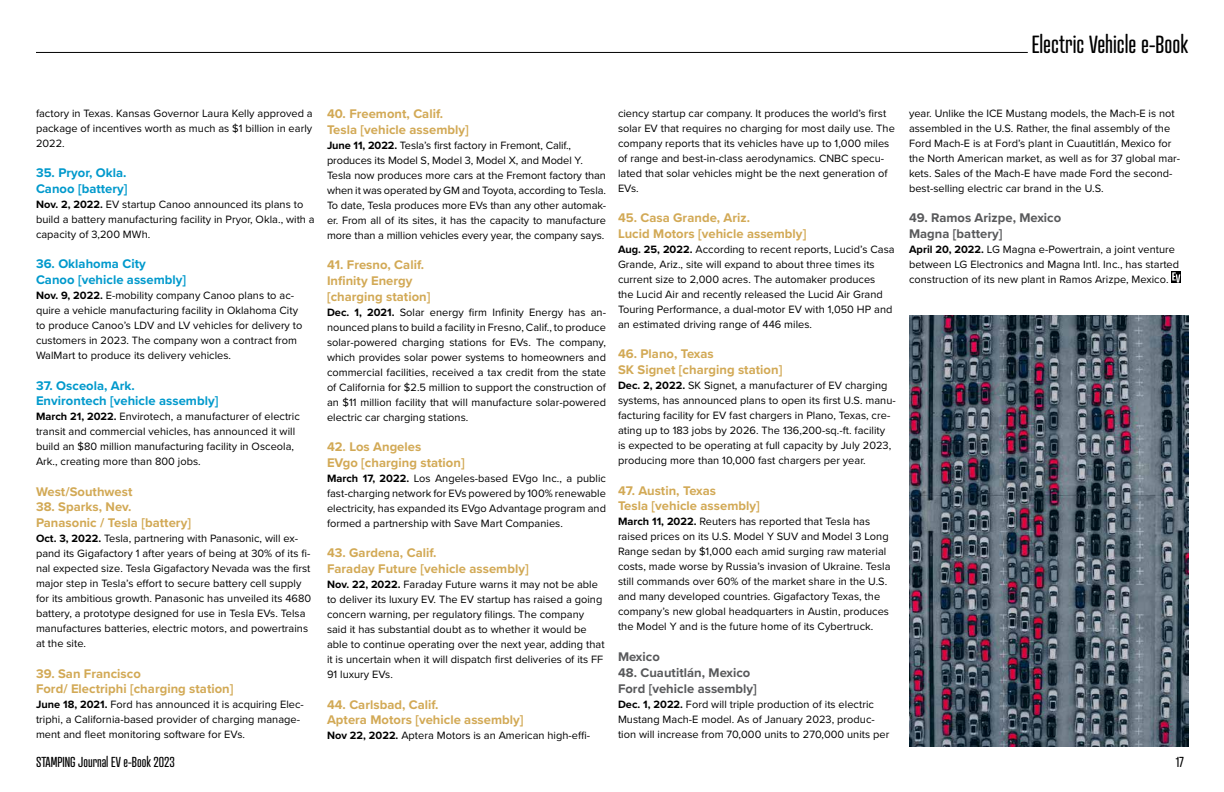
<style>
.page{position:relative;width:1224px;height:792px;background:#fff}
.page>*{position:absolute;margin:0;border:0;box-sizing:border-box;transform-origin:0 0}
.t1{font:24px "Atrament";color:#000}
.t2{font:14px "Atrament";color:#000}
.t3{font:700 13px/15.6px "Proxima Nova";letter-spacing:.005em;color:#d2a955}
.t4{font:700 13px/15.6px "Proxima Nova";letter-spacing:.005em;color:#09c}
.t5{font:700 13px/15.6px "Proxima Nova";letter-spacing:.005em;color:#58595b}
.t6{font:11px/15px "Proxima Nova";letter-spacing:.005em;color:#000}
.s1{font-weight:700}
</style>
<div class="page">
<hr style="left:36px;top:52px;width:992px;height:1px;background:#000">
<div style="left:1171px;top:272px;width:10px;height:11px;background:#000"></div>
<svg style="left:1172px;top:272px;width:8px;height:11px"></svg>
<img style="left:909px;top:315px;width:280px;height:432px">
<h1 class="t1" style="left:1032px;top:30px;width:158px">Electric Vehicle e-Book</h1>
<p class="t6" style="left:36px;top:105px;width:278px;text-align:justify">factory in Texas. Kansas Governor Laura Kelly approved a package of incentives worth as much as $1 billion in early 2022.</p>
<p class="t4" style="left:36px;top:165px;width:93px">35. Pryor, Okla.<br>Canoo [battery]</p>
<p class="t6" style="left:36px;top:196px;width:280px"><span class="s1">Nov. 2, 2022.</span> EV startup Canoo announced its plans to build a battery manufacturing facility in Pryor, Okla., with a capacity of 3,200 MWh.</p>
<p class="t4" style="left:36px;top:256px;width:152px">36. Oklahoma City<br>Canoo [vehicle assembly]</p>
<p class="t6" style="left:36px;top:287px;width:268px"><span class="s1">Nov. 9, 2022.</span> E-mobility company Canoo plans to ac&shy;quire a vehicle manufacturing facility in Oklahoma City to produce Canoo’s LDV and LV vehicles for delivery to customers in 2023. The company won a contract from WalMart to produce its delivery vehicles.</p>
<p class="t4" style="left:36px;top:377px;width:184px">37. Osceola, Ark.<br>Environtech [vehicle assembly]</p>
<p class="t6" style="left:36px;top:409px;width:265px"><span class="s1">March 21, 2022.</span> Envirotech, a manufacturer of electric transit and commercial vehicles, has announced it will build an $80 million manufacturing facility in Osceola, Ark., creating more than 800 jobs.</p>
<p class="t3" style="left:36px;top:483px;width:98px">West/Southwest</p>
<p class="t3" style="left:36px;top:499px;width:157px">38. Sparks, Nev.<br>Panasonic / Tesla [battery]</p>
<p class="t6" style="left:36px;top:530px;width:277px"><span class="s1">Oct. 3, 2022.</span> Tesla, partnering with Panasonic, will ex&shy;pand its Gigafactory 1 after years of being at 30% of its fi&shy;nal expected size. Tesla Gigafactory Nevada was the first major step in Tesla’s effort to secure battery cell supply for its ambitious growth. Panasonic has unveiled its 4680 battery, a prototype designed for use in Tesla EVs. Telsa manufactures batteries, electric motors, and powertrains at the site.</p>
<p class="t3" style="left:36px;top:665px;width:199px">39. San Francisco<br>Ford/ Electriphi [charging station]</p>
<p class="t6" style="left:36px;top:697px;width:269px"><span class="s1">June 18, 2021.</span> Ford has announced it is acquiring Elec&shy;triphi, a California-based provider of charging manage&shy;ment and fleet monitoring software for EVs.</p>
<p class="t3" style="left:327px;top:106px;width:143px">40. Freemont, Calif.<br>Tesla [vehicle assembly]</p>
<p class="t6" style="left:327px;top:137px;width:281px"><span class="s1">June 11, 2022.</span> Tesla’s first factory in Fremont, Calif., produces its Model S, Model 3, Model X, and Model Y.<br>Tesla now produces more cars at the Fremont factory than when it was operated by GM and Toyota, according to Tesla.<br>To date, Tesla produces more EVs than any other automak&shy;er. From all of its sites, it has the capacity to manufacture more than a million vehicles every year, the company says.</p>
<p class="t3" style="left:327px;top:257px;width:105px">41. Fresno, Calif.<br>Infinity Energy [charging station]</p>
<p class="t6" style="left:327px;top:304px;width:281px;text-align:justify"><span class="s1">Dec. 1, 2021.</span> Solar energy firm Infinity Energy has an&shy;nounced plans to build a facility in Fresno, Calif., to produce solar-powered charging stations for EVs. The company, which provides solar power systems to homeowners and commercial facilities, received a tax credit from the state of California for $2.5 million to support the construction of an $11 million facility that will manufacture solar-powered electric car charging stations.</p>
<p class="t3" style="left:327px;top:439px;width:139px">42. Los Angeles<br>EVgo [charging station]</p>
<p class="t6" style="left:327px;top:470px;width:281px;text-align:justify"><span class="s1">March 17, 2022.</span> Los Angeles-based EVgo Inc., a public fast-charging network for EVs powered by 100% renewable electricity, has expanded its EVgo Advantage program and formed a partnership with Save Mart Companies.</p>
<p class="t3" style="left:327px;top:545px;width:203px">43. Gardena, Calif.<br>Faraday Future [vehicle assembly]</p>
<p class="t6" style="left:327px;top:576px;width:279px"><span class="s1">Nov. 22, 2022.</span> Faraday Future warns it may not be able to deliver its luxury EV. The EV startup has raised a going concern warning, per regulatory filings. The company said it has substantial doubt as to whether it would be able to continue operating over the next year, adding that it is uncertain when it will dispatch first deliveries of its FF 91 luxury EVs.</p>
<p class="t3" style="left:327px;top:696px;width:198px">44. Carlsbad, Calif.<br>Aptera Motors [vehicle assembly]</p>
<p class="t6" style="left:327px;top:728px;width:265px"><span class="s1">Nov 22, 2022.</span> Aptera Motors is an American high-effi-</p>
<p class="t6" style="left:618px;top:105px;width:278px">ciency startup car company. It produces the world’s first solar EV that requires no charging for most daily use. The company reports that its vehicles have up to 1,000 miles of range and best-in-class aerodynamics. CNBC specu&shy;lated that solar vehicles might be the next generation of EVs.</p>
<p class="t3" style="left:618px;top:210px;width:190px">45. Casa Grande, Ariz.<br>Lucid Motors [vehicle assembly]</p>
<p class="t6" style="left:618px;top:241px;width:278px"><span class="s1">Aug. 25, 2022.</span> According to recent reports, Lucid’s Casa Grande, Ariz., site will expand to about three times its current size to 2,000 acres. The automaker produces<br>the Lucid Air and recently released the Lucid Air Grand Touring Performance, a dual-motor EV with 1,050 HP and an estimated driving range of 446 miles.</p>
<p class="t3" style="left:618px;top:346px;width:166px">46. Plano, Texas<br>SK Signet [charging station]</p>
<p class="t6" style="left:618px;top:377px;width:279px"><span class="s1">Dec. 2, 2022.</span> SK Signet, a manufacturer of EV charging systems, has announced plans to open its first U.S. manu&shy;facturing facility for EV fast chargers in Plano, Texas, cre&shy;ating up to 183 jobs by 2026. The 136,200-sq.-ft. facility<br>is expected to be operating at full capacity by July 2023, producing more than 10,000 fast chargers per year.</p>
<p class="t3" style="left:618px;top:482px;width:143px">47. Austin, Texas<br>Tesla [vehicle assembly]</p>
<p class="t6" style="left:618px;top:514px;width:274px"><span class="s1">March 11, 2022.</span> Reuters has reported that Tesla has raised prices on its U.S. Model Y SUV and Model 3 Long Range sedan by $1,000 each amid surging raw material costs, made worse by Russia’s invasion of Ukraine. Tesla still commands over 60% of the market share in the U.S. and many developed countries. Gigafactory Texas, the company’s new global headquarters in Austin, produces the Model Y and is the future home of its Cybertruck.</p>
<p class="t5" style="left:618px;top:649px;width:43px">Mexico</p>
<p class="t5" style="left:618px;top:665px;width:140px">48. Cuautitlán, Mexico<br>Ford [vehicle assembly]</p>
<p class="t6" style="left:618px;top:696px;width:273px"><span class="s1">Dec. 1, 2022.</span> Ford will triple production of its electric<br>Mustang Mach-E model. As of January 2023, produc&shy;tion will increase from 70,000 units to 270,000 units per</p>
<p class="t6" style="left:909px;top:105px;width:273px">year. Unlike the ICE Mustang models, the Mach-E is not assembled in the U.S. Rather, the final assembly of the Ford Mach-E is at Ford’s plant in Cuautitlán, Mexico for the North American market, as well as for 37 global mar&shy;kets. Sales of the Mach-E have made Ford the second&shy;best-selling electric car brand in the U.S.</p>
<p class="t5" style="left:909px;top:210px;width:154px">49. Ramos Arizpe, Mexico<br>Magna [battery]</p>
<p class="t6" style="left:909px;top:241px;width:272px"><span class="s1">April 20, 2022.</span> LG Magna e-Powertrain, a joint venture between LG Electronics and Magna Intl. Inc., has started construction of its new plant in Ramos Arizpe, Mexico.</p>
<p class="t2" style="left:36px;top:754px;width:141px">STAMPING Journal EV e-Book 2023</p>
<p class="t2" style="left:1176px;top:754px;width:10px">17</p>
</div>
